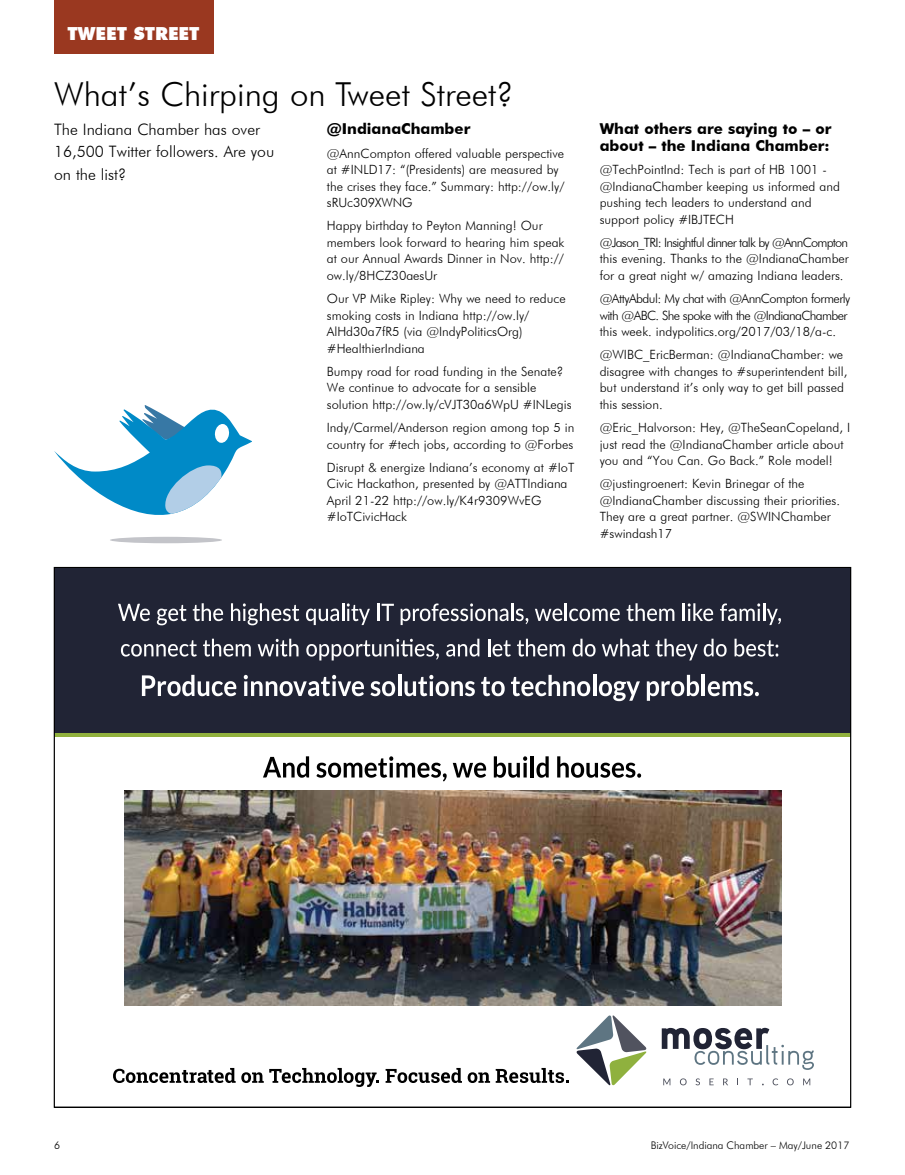
<style>
.page{position:relative;width:905px;height:1175px;background:#fff}
.page>*{position:absolute;margin:0;border:0;box-sizing:border-box;transform-origin:0 0}
.t1{font:300 33px "Futura BT";color:#000}
.t2{font:900 18px "Futura BT";color:#fff}
.t3{font:300 15.75px/22.5px "Futura BT";color:#000}
.t4{font:700 15px/16.5px "Futura BT";color:#000}
.t5{font:300 12.75px/16.5px "Futura BT";color:#000}
.t6{font:300 12.75px/16.5px "Futura BT";letter-spacing:-.04em;color:#000}
.t7{font:300 10.5px "Futura BT";color:#000}
</style>
<div class="page">
<div style="left:110px;top:537px;width:112px;height:6px;background:#c3c4c9;border-radius:50%"></div>
<svg style="left:54px;top:405px;width:198px;height:110px"></svg>
<div style="left:54px;top:0;width:159px;height:54px;background:#9a3820"></div>
<svg style="left:661px;top:1027px;width:153px;height:42px"></svg>
<svg style="left:576px;top:1015px;width:71px;height:70px"></svg>
<div style="left:54px;top:715px;width:796px;height:22px;background:linear-gradient(to right,#91b13d,#91b13d)"></div>
<div style="left:54px;top:567px;width:796px;height:165px;background:#212435"></div>
<svg style="left:118px;top:604px;width:32px;height:17px"></svg>
<svg style="left:157px;top:605px;width:29px;height:20px"></svg>
<svg style="left:193px;top:603px;width:30px;height:18px"></svg>
<svg style="left:231px;top:603px;width:68px;height:22px"></svg>
<svg style="left:306px;top:603px;width:64px;height:22px"></svg>
<svg style="left:377px;top:604px;width:17px;height:17px"></svg>
<svg style="left:400px;top:603px;width:128px;height:22px"></svg>
<svg style="left:535px;top:603px;width:84px;height:18px"></svg>
<svg style="left:626px;top:603px;width:48px;height:18px"></svg>
<svg style="left:683px;top:603px;width:30px;height:18px"></svg>
<svg style="left:720px;top:603px;width:61px;height:22px"></svg>
<svg style="left:121px;top:640px;width:76px;height:16px"></svg>
<svg style="left:203px;top:638px;width:48px;height:18px"></svg>
<svg style="left:257px;top:638px;width:41px;height:18px"></svg>
<svg style="left:306px;top:638px;width:133px;height:22px"></svg>
<svg style="left:446px;top:638px;width:33px;height:18px"></svg>
<svg style="left:488px;top:639px;width:23px;height:17px"></svg>
<svg style="left:517px;top:638px;width:48px;height:18px"></svg>
<svg style="left:572px;top:638px;width:23px;height:18px"></svg>
<svg style="left:602px;top:638px;width:47px;height:18px"></svg>
<svg style="left:655px;top:638px;width:42px;height:22px"></svg>
<svg style="left:703px;top:638px;width:23px;height:18px"></svg>
<svg style="left:734px;top:638px;width:44px;height:18px"></svg>
<svg style="left:142px;top:675px;width:94px;height:21px"></svg>
<svg style="left:244px;top:675px;width:120px;height:21px"></svg>
<svg style="left:370px;top:681px;width:25px;height:15px"></svg>
<hr style="left:398px;top:675px;width:3px;height:21px;background:#fff">
<svg style="left:404px;top:675px;width:71px;height:21px"></svg>
<svg style="left:481px;top:677px;width:23px;height:19px"></svg>
<svg style="left:511px;top:675px;width:79px;height:21px"></svg>
<hr style="left:593px;top:675px;width:3px;height:21px;background:#fff">
<svg style="left:599px;top:681px;width:41px;height:20px"></svg>
<svg style="left:646px;top:675px;width:53px;height:25px"></svg>
<hr style="left:701px;top:675px;width:4px;height:21px;background:#fff">
<svg style="left:707px;top:681px;width:51px;height:15px"></svg>
<svg style="left:263px;top:756px;width:46px;height:21px"></svg>
<svg style="left:316px;top:756px;width:130px;height:25px"></svg>
<svg style="left:452px;top:762px;width:34px;height:15px"></svg>
<svg style="left:494px;top:756px;width:33px;height:21px"></svg>
<hr style="left:530px;top:756px;width:3px;height:21px;background:#000">
<svg style="left:536px;top:756px;width:12px;height:21px"></svg>
<svg style="left:557px;top:756px;width:84px;height:21px"></svg>
<svg style="left:663px;top:1078px;width:7px;height:7px"></svg>
<svg style="left:680px;top:1078px;width:6px;height:7px"></svg>
<svg style="left:695px;top:1078px;width:5px;height:7px"></svg>
<svg style="left:709px;top:1078px;width:4px;height:7px"></svg>
<svg style="left:723px;top:1078px;width:5px;height:7px"></svg>
<svg style="left:747px;top:1078px;width:5px;height:7px"></svg>
<svg style="left:772px;top:1078px;width:6px;height:7px"></svg>
<svg style="left:787px;top:1078px;width:6px;height:7px"></svg>
<svg style="left:803px;top:1078px;width:7px;height:7px"></svg>
<img style="left:125px;top:790px;width:656px;height:215px">
<svg style="left:113px;top:1068px;width:266px;height:19px"></svg>
<svg style="left:385px;top:1068px;width:183px;height:15px"></svg>
<h2 class="t2" style="left:68px;top:23px;width:133px">TWEET STREET</h2>
<h1 class="t1" style="left:54px;top:74px;width:461px">What’s Chirping on Tweet Street?</h1>
<p class="t3" style="left:54px;top:118px;width:222px">The Indiana Chamber has over<br>16,500 Twitter followers. Are you on the list?</p>
<p class="t4" style="left:327px;top:121px;width:145px">@IndianaChamber</p>
<p class="t5" style="left:327px;top:145px;width:239px">@AnnCompton offered valuable perspective at #INLD17: “(Presidents) are measured by the crises they face.” Summary: http://ow.ly/ sRUc309XWNG</p>
<p class="t5" style="left:327px;top:217px;width:239px">Happy birthday to Peyton Manning! Our members look forward to hearing him speak at our Annual Awards Dinner in Nov. http:// ow.ly/8HCZ30aesUr</p>
<p class="t5" style="left:327px;top:290px;width:240px">Our VP Mike Ripley: Why we need to reduce smoking costs in Indiana http://ow.ly/ AlHd30a7fR5 (via @IndyPoliticsOrg) #HealthierIndiana</p>
<p class="t5" style="left:327px;top:363px;width:246px">Bumpy road for road funding in the Senate?<br>We continue to advocate for a sensible solution http://ow.ly/cVJT30a6WpU #INLegis</p>
<p class="t5" style="left:327px;top:419px;width:249px">Indy/Carmel/Anderson region among top 5 in country for #tech jobs, according to @Forbes</p>
<p class="t5" style="left:327px;top:459px;width:249px">Disrupt &amp; energize Indiana’s economy at #IoT Civic Hackathon, presented by @ATTIndiana April 21-22 http://ow.ly/K4r9309WvEG #IoTCivicHack</p>
<p class="t4" style="left:599px;top:121px;width:233px">What others are saying to – or about – the Indiana Chamber:</p>
<p class="t5" style="left:599px;top:161px;width:242px">@TechPointInd: Tech is part of HB 1001 - @IndianaChamber keeping us informed and pushing tech leaders to understand and support policy #IBJTECH</p>
<p class="t5" style="left:599px;top:234px;width:251px;text-align:justify">@Jason_TRI: Insightful dinner talk by @AnnCompton this evening. Thanks to the @IndianaChamber for a great night w/ amazing Indiana leaders.</p>
<p class="t6" style="left:599px;top:290px;width:252px">@AttyAbdul: My chat with @AnnCompton formerly with @ABC. She spoke with the @IndianaChamber this week. indypolitics.org/2017/03/18/a-c.</p>
<p class="t5" style="left:599px;top:346px;width:249px">@WIBC_EricBerman: @IndianaChamber: we disagree with changes to #superintendent bill, but understand it’s only way to get bill passed this session.</p>
<p class="t5" style="left:599px;top:419px;width:252px">@Eric_Halvorson: Hey, @TheSeanCopeland, I just read the @IndianaChamber article about you and “You Can. Go Back.” Role model!</p>
<p class="t5" style="left:599px;top:475px;width:242px">@justingroenert: Kevin Brinegar of the @IndianaChamber discussing their priorities.<br>They are a great partner. @SWINChamber #swindash17</p>
<p class="t7" style="left:54px;top:1139px;width:8px">6</p>
<p class="t7" style="left:650px;top:1139px;width:200px">BizVoice/Indiana Chamber – May/June 2017</p>
</div>
